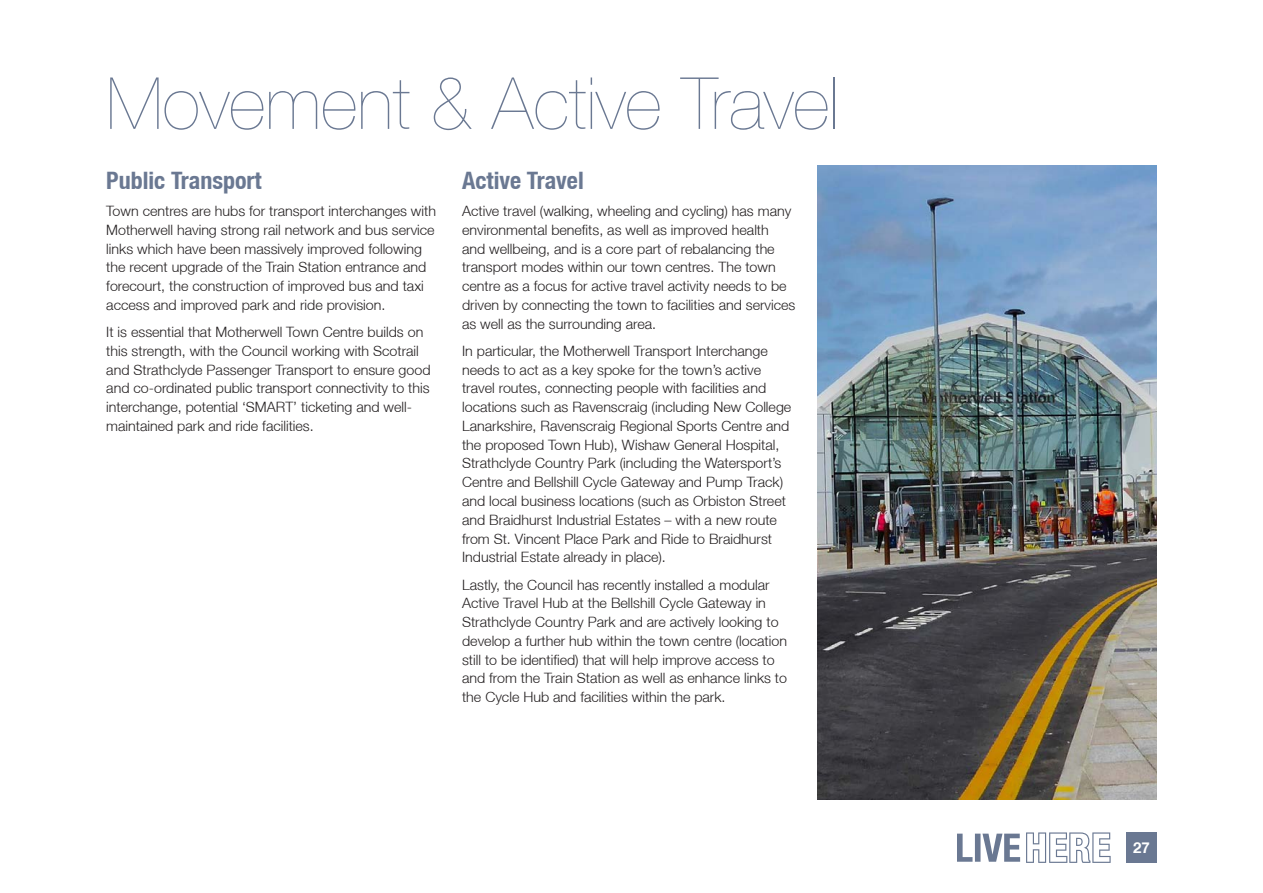
<style>
.page{position:relative;width:1263px;height:893px;background:#fff}
.page>*{position:absolute;margin:0;border:0;box-sizing:border-box;transform-origin:0 0}
.t1{font:200 72px "Helvetica Neue LT";color:#6a7892}
.big_sub_header_no_span{font:700 condensed 24px "Helvetica Neue LT";color:#6a7892}
.t2{font:700 15px "Helvetica Neue LT";color:#fff}
.BODY_TEXT{font:300 14.25px/18.8px "Helvetica Neue LT";color:#231f20}
</style>
<div class="page">
<img style="left:818px;top:166px;width:339px;height:633px">
<div style="left:1126px;top:833px;width:31px;height:30px;background:#6a7892"></div>
<svg style="left:957px;top:832px;width:154px;height:31px"></svg>
<h2 class="t1" style="left:106px;top:62px;width:734px">Movement &amp; Active Travel</h2>
<p class="big_sub_header_no_span" style="left:106px;top:166px;width:157px">Public Transport</p>
<p class="BODY_TEXT" style="left:106px;top:201px;width:331px">Town centres are hubs for transport interchanges with Motherwell having strong rail network and bus service links which have been massively improved following the recent upgrade of the Train Station entrance and forecourt, the construction of improved bus and taxi access and improved park and ride provision.</p>
<p class="BODY_TEXT" style="left:106px;top:322px;width:326px">It is essential that Motherwell Town Centre builds on this strength, with the Council working with Scotrail and Strathclyde Passenger Transport to ensure good and co-ordinated public transport connectivity to this interchange, potential ‘SMART’ ticketing and well&shy;maintained park and ride facilities.</p>
<p class="big_sub_header_no_span" style="left:462px;top:166px;width:123px">Active Travel</p>
<p class="BODY_TEXT" style="left:462px;top:201px;width:335px">Active travel (walking, wheeling and cycling) has many environmental benefits, as well as improved health and wellbeing, and is a core part of rebalancing the transport modes within our town centres. The town centre as a focus for active travel activity needs to be driven by connecting the town to facilities and services as well as the surrounding area.</p>
<p class="BODY_TEXT" style="left:462px;top:341px;width:331px">In particular, the Motherwell Transport Interchange needs to act as a key spoke for the town’s active travel routes, connecting people with facilities and locations such as Ravenscraig (including New College Lanarkshire, Ravenscraig Regional Sports Centre and the proposed Town Hub), Wishaw General Hospital, Strathclyde Country Park (including the Watersport’s Centre and Bellshill Cycle Gateway and Pump Track) and local business locations (such as Orbiston Street and Braidhurst Industrial Estates – with a new route from St. Vincent Place Park and Ride to Braidhurst Industrial Estate already in place).</p>
<p class="BODY_TEXT" style="left:462px;top:575px;width:326px">Lastly, the Council has recently installed a modular Active Travel Hub at the Bellshill Cycle Gateway in Strathclyde Country Park and are actively looking to develop a further hub within the town centre (location still to be identified) that will help improve access to and from the Train Station as well as enhance links to the Cycle Hub and facilities within the park.</p>
<p class="t2" style="left:1133px;top:838px;width:18px">27</p>
</div>
